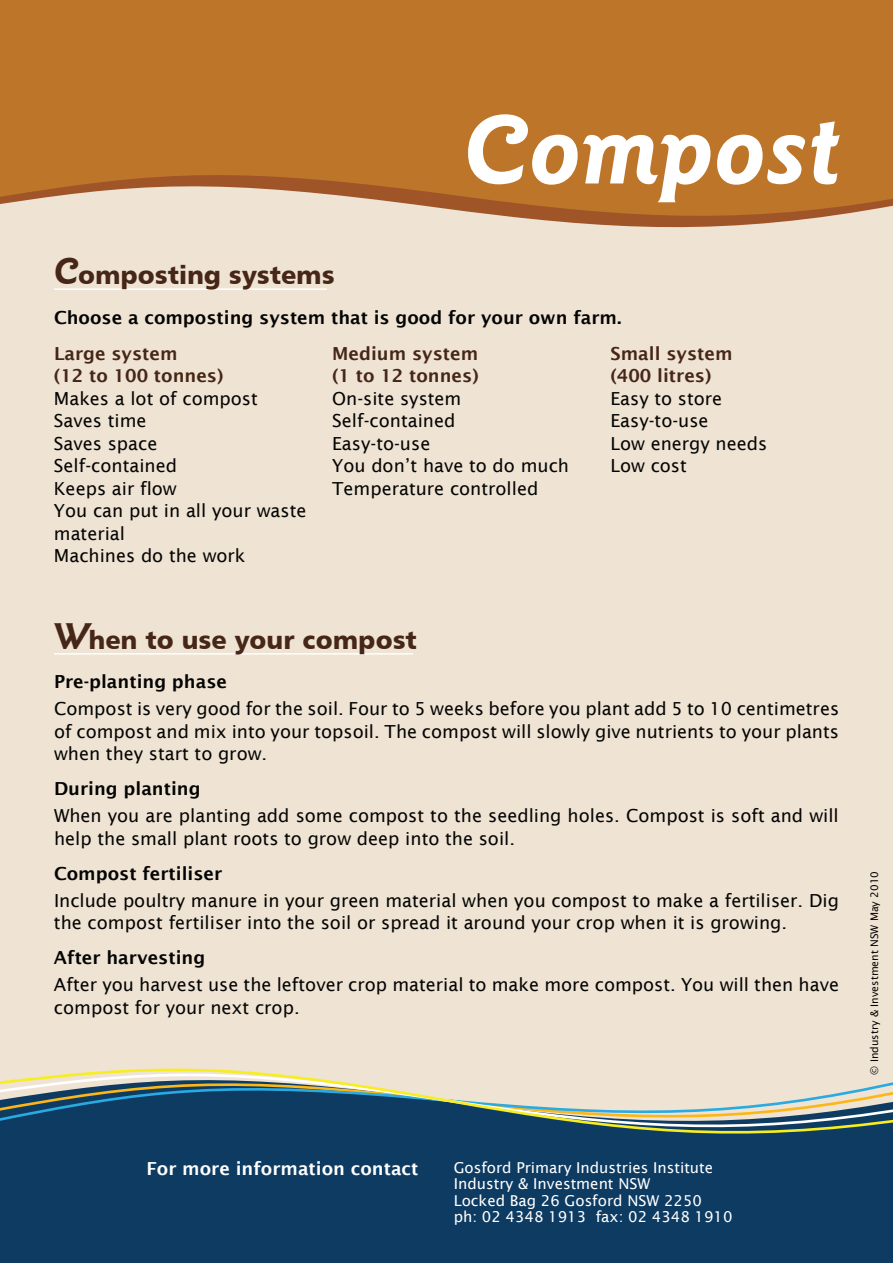
<style>
.page{position:relative;width:893px;height:1263px;background:#fff}
.page>*{position:absolute;margin:0;border:0;box-sizing:border-box;transform-origin:0 0}
.t1{font:italic 700 99px "Goudy Sans IT Cby BT";color:#fff}
.t2{font:25.5px "Humanist 777 BT Black B";color:#462717}
.t3{font:18px/26.7px "Lucida Sans";color:#040503}
.t4{font:600 18px "Lucida Sans";color:#462717}
.t5{font:600 18px "Lucida Sans";color:#040503}
.t6{font:600 18px "Lucida Sans";color:#fff}
.t7{font:15px/16.5px "Lucida Sans";color:#fff}
.t8{font:10.5px "Lucida Sans";color:#040503}
.s1{font-family:"Goudy Sans IT Cby BT";font-weight:700;font-style:italic;font-size:37.5px}
.s2{font-weight:600}
</style>
<div class="page">
<div style="left:0;top:43px;width:893px;height:1179px;background:#efe3d4"></div>
<hr style="left:54px;top:288px;width:273px;height:2px;background:#fff">
<hr style="left:54px;top:653px;width:359px;height:1px;background:#fff">
<svg style="left:0;top:0;width:893px;height:225px;background:#bf7c36"></svg>
<div style="left:0;top:1143px;width:893px;height:120px;background:#0e3b62"></div>
<svg style="left:0;top:1068px;width:893px;height:75px"></svg>
<h1 class="t1" style="left:464px;top:88px;width:379px">Compost</h1>
<p class="t2" style="left:54px;top:259px;width:282px"><span class="s1">C</span>omposting systems</p>
<p class="t5" style="left:54px;top:307px;width:569px">Choose a composting system that is good for your own farm.</p>
<p class="t4" style="left:54px;top:343px;width:125px">Large system</p>
<p class="t4" style="left:332px;top:343px;width:147px">Medium system</p>
<p class="t4" style="left:611px;top:343px;width:123px">Small system</p>
<p class="t4" style="left:54px;top:365px;width:171px">(12 to 100 tonnes)</p>
<p class="t4" style="left:332px;top:365px;width:148px">(1 to 12 tonnes)</p>
<p class="t4" style="left:611px;top:365px;width:102px">(400 litres)</p>
<p class="t3" style="left:54px;top:385px;width:205px">Makes a lot of compost</p>
<p class="t3" style="left:332px;top:385px;width:131px">On-site system</p>
<p class="t3" style="left:610px;top:385px;width:113px">Easy to store</p>
<p class="t3" style="left:54px;top:407px;width:94px">Saves time</p>
<p class="t3" style="left:332px;top:407px;width:125px">Self-contained</p>
<p class="t3" style="left:610px;top:407px;width:100px">Easy-to-use</p>
<p class="t3" style="left:54px;top:430px;width:105px">Saves space</p>
<p class="t3" style="left:332px;top:430px;width:100px">Easy-to-use</p>
<p class="t3" style="left:610px;top:430px;width:158px">Low energy needs</p>
<p class="t3" style="left:54px;top:452px;width:125px">Self-contained</p>
<p class="t3" style="left:332px;top:452px;width:238px">You don’t have to do much</p>
<p class="t3" style="left:610px;top:452px;width:78px">Low cost</p>
<p class="t3" style="left:54px;top:475px;width:124px">Keeps air flow</p>
<p class="t3" style="left:332px;top:475px;width:208px">Temperature controlled</p>
<p class="t3" style="left:54px;top:497px;width:254px">You can put in all your waste</p>
<p class="t3" style="left:54px;top:520px;width:73px">material</p>
<p class="t3" style="left:54px;top:542px;width:193px">Machines do the work</p>
<p class="t2" style="left:54px;top:623px;width:364px"><span class="s1">W</span>hen to use your compost</p>
<p class="t3" style="left:54px;top:668px;width:787px"><span class="s2">Pre-planting phase<br></span>Compost is very good for the soil. Four to 5 weeks before you plant add 5 to 10 centimetres</p>
<p class="t3" style="left:54px;top:720px;width:786px;line-height:22.5px">of compost and mix into your topsoil. The compost will slowly give nutrients to your plants when they start to grow.</p>
<p class="t3" style="left:54px;top:775px;width:786px"><span class="s2">During planting<br></span>When you are planting add some compost to the seedling holes. Compost is soft and will</p>
<p class="t3" style="left:54px;top:820px;width:463px;line-height:35.2px">help the small plant roots to grow deep into the soil.<br><span class="s2">Compost fertiliser</span></p>
<p class="t3" style="left:54px;top:889px;width:786px;line-height:22.5px">Include poultry manure in your green material when you compost to make a fertiliser. Dig the compost fertiliser into the soil or spread it around your crop when it is growing.</p>
<p class="t3" style="left:54px;top:944px;width:786px"><span class="s2">After harvesting<br></span>After you harvest use the leftover crop material to make more compost. You will then have</p>
<p class="t3" style="left:54px;top:994px;width:247px">compost for your next crop.</p>
<p class="t8" style="left:868px;top:1074px;width:205px;rotate:-90deg">© Industry &amp; Investment NSW May 2010</p>
<p class="t6" style="left:146px;top:1158px;width:273px">For more information contact</p>
<p class="t7" style="left:454px;top:1159px;width:280px">Gosford Primary Industries Institute<br>Industry &amp; Investment NSW<br>Locked Bag 26 Gosford NSW 2250<br>ph: 02 4348 1913 fax: 02 4348 1910</p>
</div>
